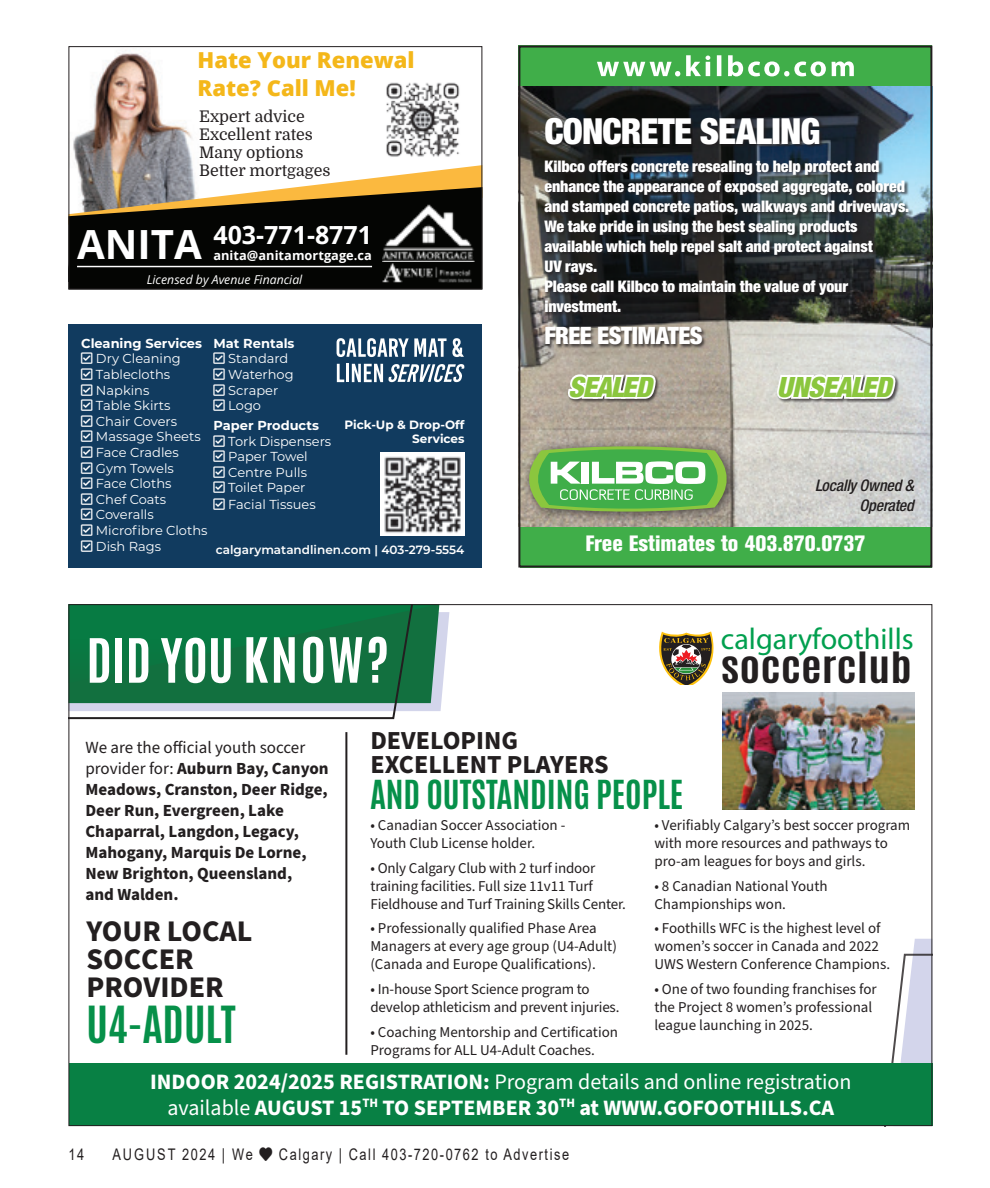
<style>
.page{position:relative;width:990px;height:1188px;background:#fff}
.page>*{position:absolute;margin:0;border:0;box-sizing:border-box;transform-origin:0 0}
.t1{font:700 51.8px "Antonio";color:#fff}
.t2{font:700 43.6px "Antonio";color:#069049}
.t3{font:700 40.2px "Open Sans";color:#fff}
.t4{font:900 condensed 36px "Helvetica Neue LT Std";letter-spacing:-.025em;color:#fff}
.t5{font:700 36px "Antonio";color:#231f20;scale:1.22 1}
.t6{font:700 34px "Antonio";color:#069049}
.t7{font:30.2px "Myriad Pro";color:#009f4e}
.t8{font:700 30px/28px "Source Sans Pro";color:#231f20}
.t9{font:italic 900 condensed 28px "Helvetica Neue LT Std";letter-spacing:-.025em;color:#8bc63e}
.t10{font:700 26px/24px "Source Sans Pro";color:#231f20}
.t11{font:700 25px "Open Sans";color:#fff}
.t12{font:900 condensed 24px "Helvetica Neue LT Std";letter-spacing:-.02em;color:#fff}
.t13{font:700 22px/26px "Source Sans Pro";color:#fff;text-align:center}
.t14{font:22px "Akzidenz Grotesk BQ X Bd Cnd Alt";color:#fff}
.t15{font:800 22px/28px "Open Sans";color:#f4b71a}
.t16{font:700 17px/21px "Source Sans Pro";color:#231f20}
.t17{font:900 condensed 16px/20px "Helvetica Neue LT Std";letter-spacing:-.005em;color:#fff}
.t18{font:16px/18px "Domine";color:#231f20}
.t19{font:16px "Arial";letter-spacing:.12em;color:#231f20;scale:.8 1}
.t20{font:italic 500 condensed 16px/20px "Helvetica Neue LT Std";letter-spacing:-.01em;color:#231f20;text-align:right}
.t21{font:15px/18px "Source Sans Pro";color:#231f20}
.t22{font:13px/15.6px "Montserrat";color:#fff}
.t23{font:700 12.8px "Open Sans";letter-spacing:.005em;color:#fff}
.t24{font:italic 12.2px "Open Sans";color:#fff}
.t25{font:600 12px "Montserrat";color:#fff}
.t26{font:700 12px/14.4px "Montserrat";color:#fff;text-align:right}
.s1{font-weight:700}
.s2{font-size:53px}
.s3{font-weight:400}
</style>
<div class="page">
<svg style="left:858px;top:939px;width:72px;height:125px"></svg>
<div style="left:69px;top:1064px;width:863px;height:62px;background:#088044"></div>
<img style="left:722px;top:692px;width:192px;height:117px">
<svg style="left:659px;top:631px;width:55px;height:54px"></svg>
<hr style="left:345px;top:732px;width:2px;height:323px;background:#231f20">
<svg style="left:70px;top:606px;width:379px;height:114px;background:#31855d"></svg>
<div style="left:518px;top:46px;width:414px;height:40px;background:#40ae49"></div>
<div style="left:520px;top:527px;width:412px;height:41px;background:#40ae49"></div>
<img style="left:521px;top:86px;width:408px;height:441px">
<svg style="left:597px;top:55px;width:257px;height:21px"></svg>
<div style="left:518px;top:46px;width:414px;height:522px;border:2px solid #231f20"></div>
<div style="left:520px;top:437px;width:218px;height:88px;background:#231f20;opacity:.75"></div>
<svg style="left:525px;top:445px;width:206px;height:68px;background:#7aba70"></svg>
<div style="left:544px;top:117px;width:369px;height:231px;background:#231f20;opacity:.75"></div>
<div style="left:568px;top:375px;width:92px;height:28px;background:#231f20;opacity:.75"></div>
<svg style="left:567px;top:359px;width:92px;height:43px"></svg>
<svg style="left:775px;top:266px;width:124px;height:260px;background:#b1b1ad"></svg>
<img style="left:73px;top:50px;width:120px;height:115px">
<svg style="left:70px;top:165px;width:410px;height:122px;background:#50493a"></svg>
<hr style="left:77px;top:266px;width:295px;height:1px;background:#fff">
<img style="left:386px;top:82px;width:74px;height:75px">
<img style="left:382px;top:205px;width:92px;height:56px">
<img style="left:383px;top:264px;width:90px;height:18px">
<div style="left:68px;top:46px;width:414px;height:243px;border:1px solid #231f20"></div>
<div style="left:68px;top:324px;width:414px;height:244px;background:#113b5f"></div>
<img style="left:381px;top:452px;width:83px;height:84px">
<svg style="left:337px;top:338px;width:127px;height:19px"></svg>
<svg style="left:337px;top:364px;width:7px;height:18px"></svg>
<hr style="left:346px;top:364px;width:3px;height:18px;background:#fff">
<svg style="left:352px;top:364px;width:113px;height:18px"></svg>
<p class="t15" style="left:198px;top:45px;width:219px">Hate Your Renewal<br>Rate? Call Me!</p>
<p class="t18" style="left:199px;top:108px;width:133px">Expert advice<br>Excellent rates<br>Many options<br>Better mortgages</p>
<p class="t3" style="left:77px;top:217px;width:126px">ANITA</p>
<p class="t11" style="left:213px;top:218px;width:160px">403-771-8771</p>
<p class="t23" style="left:213px;top:247px;width:160px">anita@anitamortgage.ca</p>
<p class="t24" style="left:147px;top:271px;width:157px">Licensed by Avenue Financial</p>
<p class="t22" style="left:96px;top:335px;width:113px;text-indent:-15px"><span class="s1">Cleaning Services<br></span>Dry Cleaning<br>Tablecloths<br>Napkins<br>Table Skirts<br>Chair Covers<br>Massage Sheets<br>Face Cradles<br>Gym Towels<br>Face Cloths<br>Chef Coats<br>Coveralls<br>Microfibre Cloths<br>Dish Rags</p>
<p class="t22" style="left:228px;top:335px;width:68px;text-indent:-15px"><span class="s1">Mat Rentals<br></span>Standard<br>Waterhog<br>Scraper<br>Logo</p>
<p class="t22" style="left:228px;top:417px;width:105px;text-indent:-15px"><span class="s1">Paper Products<br></span>Tork Dispensers<br>Paper Towel<br>Centre Pulls<br>Toilet Paper<br>Facial Tissues</p>
<p class="t26" style="left:344px;top:417px;width:122px">Pick-Up &amp; Drop-Off<br>Services</p>
<p class="t25" style="left:216px;top:541px;width:250px">calgarymatandlinen.com | 403-279-5554</p>
<p class="t1" style="left:86px;top:624px;width:304px">DID YOU <span class="s2">KNOW?</span></p>
<p class="t4" style="left:544px;top:109px;width:278px">CONCRETE SEALING</p>
<p class="t17" style="left:544px;top:156px;width:367px">Kilbco offers concrete resealing to help protect and enhance the appearance of exposed aggregate, colored and stamped concrete patios, walkways and driveways.<br>We take pride in using the best sealing products available which help repel salt and protect against<br>UV rays.<br>Please call Kilbco to maintain the value of your investment.</p>
<p class="t12" style="left:544px;top:321px;width:160px">FREE ESTIMATES</p>
<p class="t9" style="left:568px;top:370px;width:85px">SEALED</p>
<p class="t9" style="left:777px;top:370px;width:116px">UNSEALED</p>
<p class="t20" style="left:815px;top:476px;width:100px">Locally Owned &amp;<br>Operated</p>
<p class="t14" style="left:585px;top:531px;width:282px">Free Estimates to 403.870.0737</p>
<p class="t7" style="left:721px;top:620px;width:194px">calgaryfoothills</p>
<p class="t5" style="left:721px;top:641px;width:158px">soccerclub</p>
<p class="t16" style="left:85px;top:737px;width:245px"><span class="s3">We are the official youth soccer provider for:</span> Auburn Bay, Canyon<br>Meadows, Cranston, Deer Ridge,<br>Deer Run, Evergreen, Lake<br>Chaparral, Langdon, Legacy,<br>Mahogany, Marquis De Lorne,<br>New Brighton, Queensland,<br>and Walden.</p>
<p class="t10" style="left:370px;top:730px;width:240px">DEVELOPING<br>EXCELLENT PLAYERS</p>
<p class="t6" style="left:370px;top:770px;width:314px">AND OUTSTANDING PEOPLE</p>
<p class="t21" style="left:370px;top:817px;width:196px">• Canadian Soccer Association -<br>Youth Club License holder.</p>
<p class="t21" style="left:370px;top:859px;width:257px">• Only Calgary Club with 2 turf indoor training facilities. Full size 11v11 Turf<br>Fieldhouse and Turf Training Skills Center.</p>
<p class="t21" style="left:370px;top:920px;width:248px">• Professionally qualified Phase Area<br>Managers at every age group (U4-Adult) (Canada and Europe Qualifications).</p>
<p class="t21" style="left:370px;top:981px;width:251px">• In-house Sport Science program to develop athleticism and prevent injuries.</p>
<p class="t21" style="left:370px;top:1023px;width:249px">• Coaching Mentorship and Certification<br>Programs for ALL U4-Adult Coaches.</p>
<p class="t21" style="left:654px;top:817px;width:257px">• Verifiably Calgary’s best soccer program with more resources and pathways to pro-am leagues for boys and girls.</p>
<p class="t21" style="left:654px;top:877px;width:175px">• 8 Canadian National Youth<br>Championships won.</p>
<p class="t21" style="left:654px;top:920px;width:237px">• Foothills WFC is the highest level of women’s soccer in Canada and 2022<br>UWS Western Conference Champions.</p>
<p class="t21" style="left:654px;top:981px;width:224px">• One of two founding franchises for the Project 8 women’s professional league launching in 2025.</p>
<p class="t8" style="left:86px;top:917px;width:168px">YOUR LOCAL<br>SOCCER<br>PROVIDER</p>
<p class="t2" style="left:86px;top:993px;width:151px">U4-ADULT</p>
<p class="t13" style="left:150px;top:1069px;width:703px">INDOOR 2024/2025 REGISTRATION: <span class="s3">Program details and online registration available</span> AUGUST 15<sup>TH</sup> TO SEPTEMBER 30<sup>TH</sup> at WWW.GOFOOTHILLS.CA</p>
<p class="t19" style="left:68px;top:1144px;width:21px">14</p>
<p class="t19" style="left:112px;top:1144px;width:572px">AUGUST 2024 | We ♥ Calgary | Call 403-720-0762 to Advertise</p>
</div>
